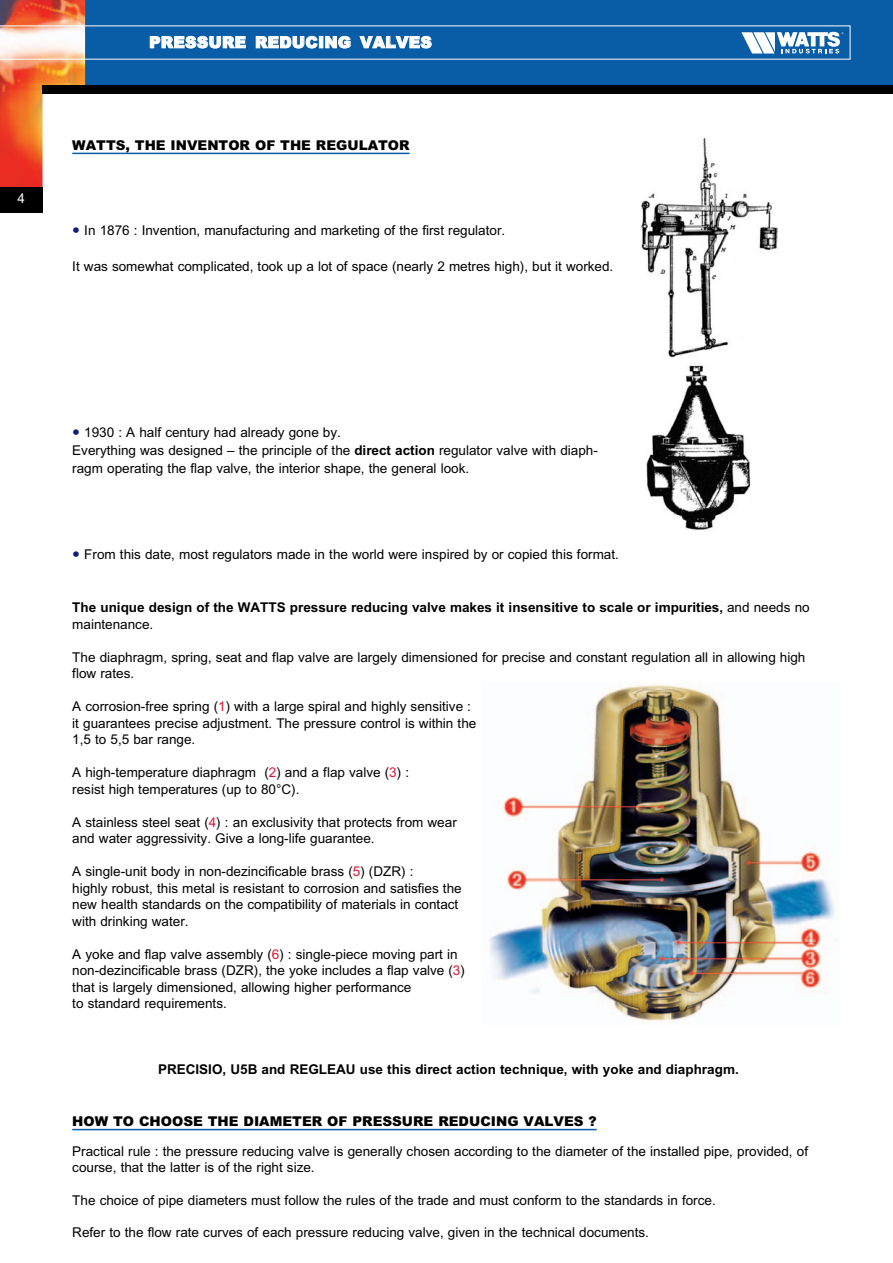
<style>
.page{position:relative;width:893px;height:1263px;background:#fff}
.page>*{position:absolute;margin:0;border:0;box-sizing:border-box;transform-origin:0 0}
.t1{font:900 15.75px "M Arial";letter-spacing:.02em;color:#fff}
.t2{font:13.5px/16.5px "M Arial";color:#000}
.t3{font:700 13.5px/16.5px "M Arial";color:#000}
.t4{font:900 13.5px "M Arial";color:#000}
.t5{font:13.5px "M Arial";color:#fff}
.s1{font-size:22.5px;color:#0f1e7d}
.s2{font-weight:700}
.s3{font-weight:400}
.s4{color:#dd1533}
</style>
<div class="page">
<hr style="left:72px;top:1129px;width:525px;height:1px;background:#095ca6">
<img style="left:489px;top:684px;width:348px;height:337px">
<img style="left:646px;top:365px;width:105px;height:165px">
<div style="left:0;top:0;width:893px;height:94px;background:#095ca6"></div>
<div style="left:0;top:187px;width:43px;height:26px;background:#000"></div>
<svg style="left:0;top:0;width:850px;height:187px"></svg>
<div style="left:43px;top:85px;width:850px;height:9px;background:#000"></div>
<img style="left:641px;top:138px;width:136px;height:219px">
<p class="t5" style="left:18px;top:194px;width:9px">4</p>
<p class="t1" style="left:149px;top:37px;width:284px">PRESSURE REDUCING VALVES</p>
<p class="t4" style="left:72px;top:140px;width:339px">WATTS, THE INVENTOR OF THE REGULATOR</p>
<p class="t2" style="left:72px;top:224px;width:434px"><span class="s1">•</span> In 1876 : Invention, manufacturing and marketing of the first regulator.</p>
<p class="t2" style="left:72px;top:260px;width:543px">It was somewhat complicated, took up a lot of space (nearly 2 metres high), but it worked.</p>
<p class="t2" style="left:72px;top:425px;width:527px;line-height:18px"><span class="s1">•</span> 1930 : A half century had already gone by.<br>Everything was designed – the principle of the <span class="s2">direct action</span> regulator valve with diaph&shy;ragm operating the flap valve, the interior shape, the general look.</p>
<p class="t2" style="left:72px;top:547px;width:548px"><span class="s1">•</span> From this date, most regulators made in the world were inspired by or copied this format.</p>
<p class="t3" style="left:72px;top:601px;width:739px">The unique design of the WATTS pressure reducing valve makes it insensitive to scale or impurities, <span class="s3">and needs no maintenance.</span></p>
<p class="t2" style="left:72px;top:650px;width:735px">The diaphragm, spring, seat and flap valve are largely dimensioned for precise and constant regulation all in allowing high flow rates.</p>
<p class="t2" style="left:72px;top:700px;width:406px">A corrosion-free spring (<span class="s4">1</span>) with a large spiral and highly sensitive : it guarantees precise adjustment. The pressure control is within the<br>1,5 to 5,5 bar range.</p>
<p class="t2" style="left:72px;top:766px;width:338px">A high-temperature diaphragm (<span class="s4">2</span>) and a flap valve (<span class="s4">3</span>) : resist high temperatures (up to 80°C).</p>
<p class="t2" style="left:72px;top:815px;width:386px">A stainless steel seat (<span class="s4">4</span>) : an exclusivity that protects from wear and water aggressivity. Give a long-life guarantee.</p>
<p class="t2" style="left:72px;top:865px;width:391px">A single-unit body in non-dezincificable brass (<span class="s4">5</span>) (DZR) :<br>highly robust, this metal is resistant to corrosion and satisfies the new health standards on the compatibility of materials in contact with drinking water.</p>
<p class="t2" style="left:72px;top:947px;width:394px">A yoke and flap valve assembly (<span class="s4">6</span>) : single-piece moving part in non-dezincificable brass (DZR), the yoke includes a flap valve (<span class="s4">3</span>) that is largely dimensioned, allowing higher performance<br>to standard requirements.</p>
<p class="t3" style="left:158px;top:1063px;width:582px">PRECISIO, U5B and REGLEAU use this direct action technique, with yoke and diaphragm.</p>
<p class="t4" style="left:72px;top:1116px;width:526px">HOW TO CHOOSE THE DIAMETER OF PRESSURE REDUCING VALVES ?</p>
<p class="t2" style="left:72px;top:1144px;width:737px">Practical rule : the pressure reducing valve is generally chosen according to the diameter of the installed pipe, provided, of course, that the latter is of the right size.</p>
<p class="t2" style="left:72px;top:1193px;width:645px">The choice of pipe diameters must follow the rules of the trade and must conform to the standards in force.</p>
<p class="t2" style="left:72px;top:1225px;width:578px">Refer to the flow rate curves of each pressure reducing valve, given in the technical documents.</p>
</div>
